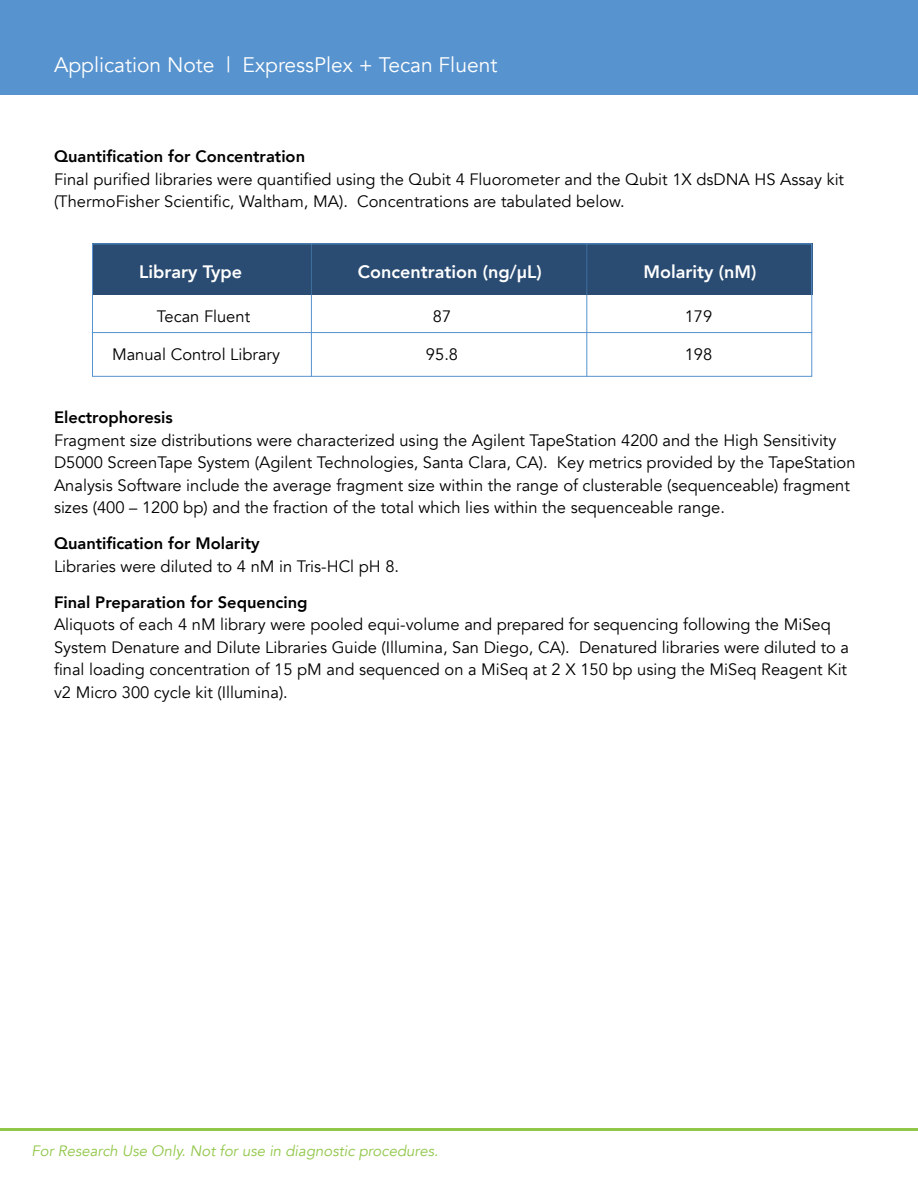
<style>
.page{position:relative;width:918px;height:1188px;background:#fff}
.page>*{position:absolute;margin:0;border:0;box-sizing:border-box;transform-origin:0 0}
.t1{font:21px "Avenir";color:#fff}
.t2{font:800 18px "Avenir";color:#fff}
.t3{font:16.5px/22.5px "Avenir";color:#000}
.t4{font:800 16.5px "Avenir";color:#000}
.t5{font:italic 15px "Avenir";color:#90c748}
</style>
<div class="page">
<div style="left:0;top:0;width:918px;height:94px;background:#5793ce"></div>
<hr style="left:0;top:1128px;width:918px;height:3px;background:#90c748">
<div style="left:92px;top:243px;width:720px;height:52px;background:#2a4c72"></div>
<div style="left:92px;top:243px;width:720px;height:134px;border:1px solid #5793ce"></div>
<hr style="left:92px;top:332px;width:720px;height:1px;background:#5793ce">
<hr style="left:311px;top:243px;width:1px;height:52px;background:#5793ce">
<hr style="left:586px;top:243px;width:1px;height:52px;background:#5793ce">
<hr style="left:311px;top:295px;width:1px;height:82px;background:#5793ce">
<hr style="left:586px;top:295px;width:1px;height:82px;background:#5793ce">
<p class="t1" style="left:54px;top:52px;width:445px">Application Note | ExpressPlex + Tecan Fluent</p>
<p class="t4" style="left:54px;top:144px;width:253px">Quantification for Concentration</p>
<p class="t3" style="left:54px;top:168px;width:792px">Final purified libraries were quantified using the Qubit 4 Fluorometer and the Qubit 1X dsDNA HS Assay kit (ThermoFisher Scientific, Waltham, MA). Concentrations are tabulated below.</p>
<p class="t2" style="left:139px;top:258px;width:105px">Library Type</p>
<p class="t2" style="left:358px;top:258px;width:185px">Concentration (ng/µL)</p>
<p class="t2" style="left:643px;top:258px;width:115px">Molarity (nM)</p>
<p class="t3" style="left:157px;top:305px;width:95px">Tecan Fluent</p>
<p class="t3" style="left:433px;top:305px;width:20px">87</p>
<p class="t3" style="left:685px;top:305px;width:29px">179</p>
<p class="t3" style="left:112px;top:344px;width:170px">Manual Control Library</p>
<p class="t3" style="left:426px;top:344px;width:34px">95.8</p>
<p class="t3" style="left:685px;top:344px;width:29px">198</p>
<p class="t4" style="left:54px;top:405px;width:120px">Electrophoresis</p>
<p class="t3" style="left:54px;top:429px;width:803px">Fragment size distributions were characterized using the Agilent TapeStation 4200 and the High Sensitivity D5000 ScreenTape System (Agilent Technologies, Santa Clara, CA). Key metrics provided by the TapeStation Analysis Software include the average fragment size within the range of clusterable (sequenceable) fragment sizes (400 – 1200 bp) and the fraction of the total which lies within the sequenceable range.</p>
<p class="t4" style="left:54px;top:531px;width:207px">Quantification for Molarity</p>
<p class="t3" style="left:54px;top:555px;width:347px">Libraries were diluted to 4 nM in Tris-HCl pH 8.</p>
<p class="t4" style="left:54px;top:589px;width:255px">Final Preparation for Sequencing</p>
<p class="t3" style="left:54px;top:614px;width:797px">Aliquots of each 4 nM library were pooled equi-volume and prepared for sequencing following the MiSeq System Denature and Dilute Libraries Guide (Illumina, San Diego, CA). Denatured libraries were diluted to a final loading concentration of 15 pM and sequenced on a MiSeq at 2 X 150 bp using the MiSeq Reagent Kit v2 Micro 300 cycle kit (Illumina).</p>
<p class="t5" style="left:32px;top:1142px;width:408px">For Research Use Only. Not for use in diagnostic procedures.</p>
</div>
